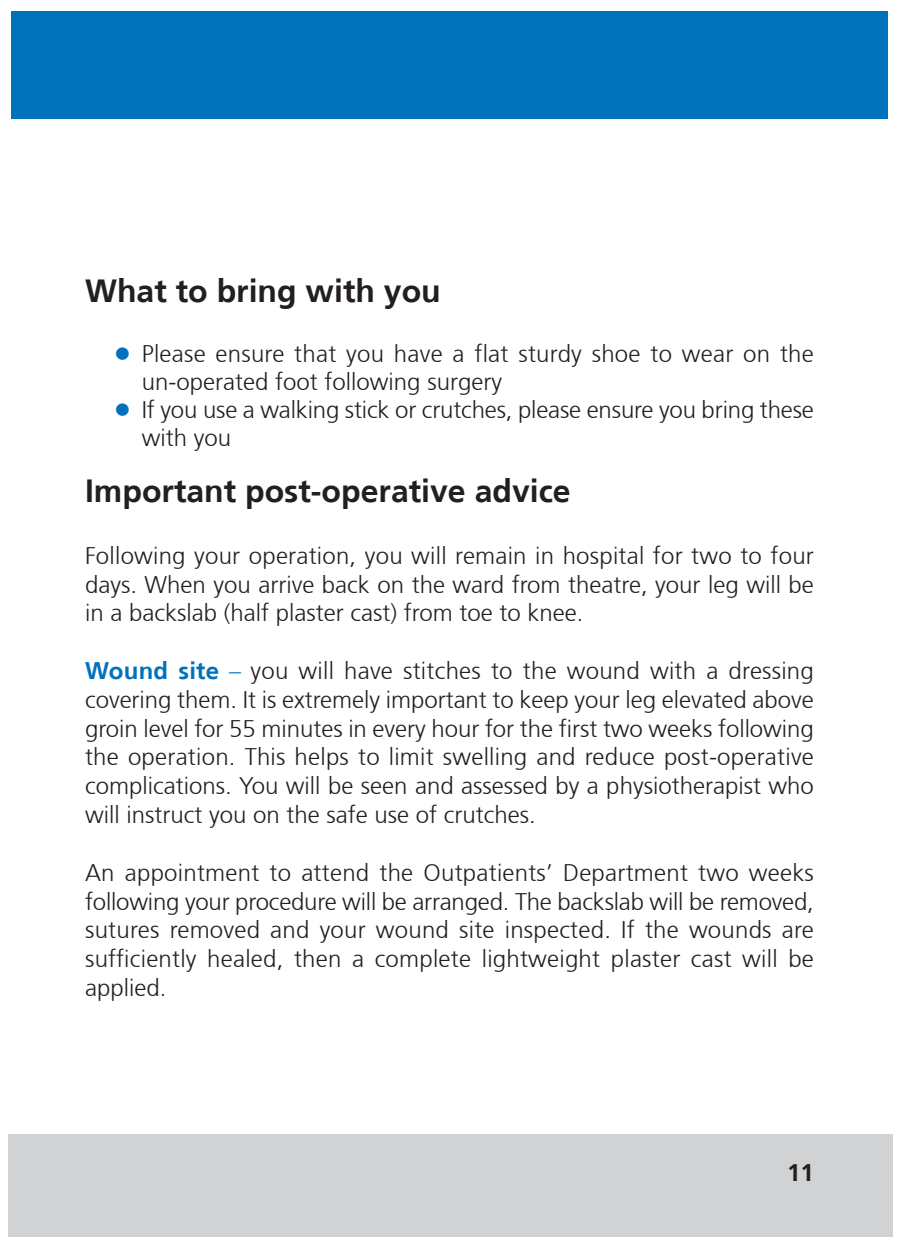
<style>
.page{position:relative;width:899px;height:1248px;background:#fff}
.page>*{position:absolute;margin:0;border:0;box-sizing:border-box;transform-origin:0 0}
.t1{font:700 32px "Frutiger 65";color:#231f20}
.t2{font:300 24px/28.8px "Frutiger 45";color:#231f20;text-align:justify}
.t3{font:700 24px "Frutiger 65";color:#231f20}
.s1{font-size:36px;color:#0072bc}
.s2{font-family:"Frutiger 65";font-weight:700;color:#0072bc}
.s3{color:#0072bc}
</style>
<div class="page">
<div style="left:11px;top:11px;width:876px;height:108px;background:#0072bc"></div>
<div style="left:8px;top:1134px;width:884px;height:102px;background:#d1d2d4"></div>
<h1 class="t1" style="left:85px;top:272px;width:357px">What to bring with you</h1>
<p class="t2" style="left:142px;top:340px;width:673px;line-height:28px;text-indent:-28px"><span class="s1">•</span> Please ensure that you have a flat sturdy shoe to wear on the un-operated foot following surgery</p>
<p class="t2" style="left:142px;top:396px;width:673px;line-height:28px;text-indent:-28px"><span class="s1">•</span> If you use a walking stick or crutches, please ensure you bring these with you</p>
<h1 class="t1" style="left:85px;top:472px;width:487px">Important post-operative advice</h1>
<p class="t2" style="left:85px;top:541px;width:730px">Following your operation, you will remain in hospital for two to four days. When you arrive back on the ward from theatre, your leg will be in a backslab (half plaster cast) from toe to knee.</p>
<p class="t2" style="left:85px;top:656px;width:730px"><span class="s2">Wound site</span> <span class="s3">–</span> you will have stitches to the wound with a dressing covering them. It is extremely important to keep your leg elevated above groin level for 55 minutes in every hour for the first two weeks following the operation. This helps to limit swelling and reduce post-operative complications. You will be seen and assessed by a physiotherapist who will instruct you on the safe use of crutches.</p>
<p class="t2" style="left:85px;top:858px;width:730px">An appointment to attend the Outpatients’ Department two weeks following your procedure will be arranged. The backslab will be removed, sutures removed and your wound site inspected. If the wounds are sufficiently healed, then a complete lightweight plaster cast will be applied.</p>
<p class="t3" style="left:787px;top:1158px;width:28px">11</p>
</div>
